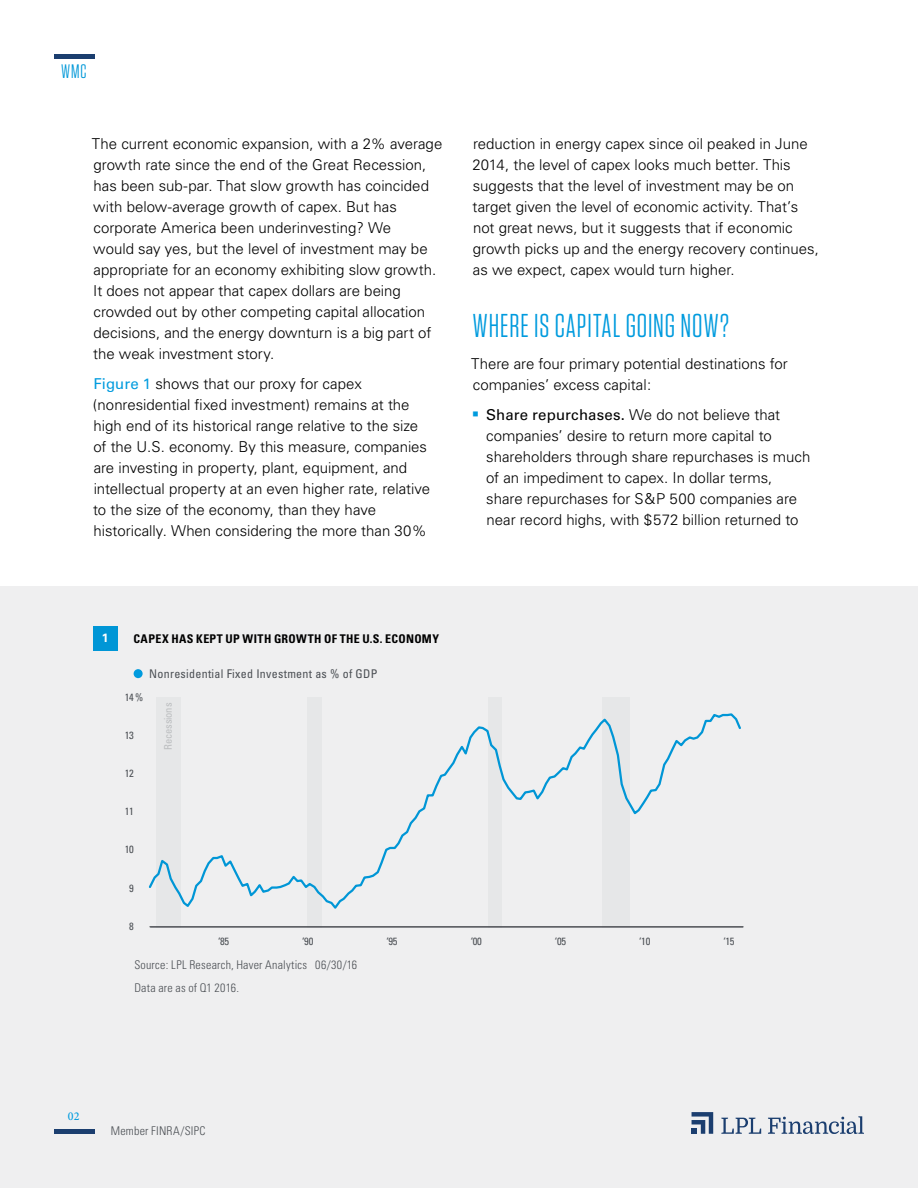
<style>
.page{position:relative;width:918px;height:1188px;background:#fff}
.page>*{position:absolute;margin:0;border:0;box-sizing:border-box;transform-origin:0 0}
.t1{font:33px "Tungsten Narrow";letter-spacing:.03em;color:#009bde}
.t2{font:19.5px "Tungsten Narrow";color:#0098d8}
.t3{font:300 15px/21px "Univers";color:#000}
.t4{font:300 condensed 12px/23.2px "Univers";letter-spacing:.02em;color:#4b4f54}
.t5{font:700 condensed 12px "Univers";letter-spacing:.03em;color:#000}
.t6{font:condensed 12px "Univers";letter-spacing:.025em;color:#4b4f54}
.t7{font:500 12px "Minion Pro";color:#009bde}
.t8{font:700 12px "Univers";color:#fff}
.t9{font:condensed 10.5px "Univers";letter-spacing:-.025em;color:#4b4f54}
.t10{font:condensed 10.5px "Univers";letter-spacing:-.01em;color:#bcbec0}
.s1{font-weight:400;color:#009bde}
.s2{font-weight:400}
</style>
<div class="page">
<div style="left:0;top:1068px;width:918px;height:120px;background:#efeff0"></div>
<hr style="left:54px;top:1130px;width:40px;height:4px;background:#1b3e6f">
<hr style="left:54px;top:54px;width:40px;height:4px;background:#1b3e6f">
<svg style="left:692px;top:1112px;width:21px;height:22px"></svg>
<svg style="left:721px;top:1118px;width:40px;height:16px"></svg>
<svg style="left:768px;top:1116px;width:96px;height:18px"></svg>
<div style="left:0;top:586px;width:918px;height:491px;background:#efeff0"></div>
<div style="left:602px;top:697px;width:27px;height:231px;background:#e6e7e8"></div>
<div style="left:488px;top:697px;width:14px;height:231px;background:#e6e7e8"></div>
<div style="left:308px;top:697px;width:14px;height:231px;background:#e6e7e8"></div>
<div style="left:157px;top:697px;width:24px;height:231px;background:#e6e7e8"></div>
<svg style="left:148px;top:713px;width:593px;height:196px"></svg>
<hr style="left:149px;top:926px;width:594px;height:1px;background:#4b4f54">
<hr style="left:150px;top:927px;width:593px;height:1px;background:#4d4f55">
<div style="left:134px;top:669px;width:9px;height:9px;background:#009bde;border-radius:50%"></div>
<div style="left:93px;top:626px;width:24px;height:24px;background:#0096d6"></div>
<h2 class="t2" style="left:61px;top:62px;width:27px">WMC</h2>
<p class="t3" style="left:92px;top:133px;width:352px">The current economic expansion, with a 2% average growth rate since the end of the Great Recession, has been sub-par. That slow growth has coincided with below-average growth of capex. But has corporate America been underinvesting? We<br>would say yes, but the level of investment may be appropriate for an economy exhibiting slow growth.<br>It does not appear that capex dollars are being crowded out by other competing capital allocation decisions, and the energy downturn is a big part of the weak investment story.</p>
<p class="t3" style="left:93px;top:373px;width:339px"><span class="s1">Figure 1</span> shows that our proxy for capex (nonresidential fixed investment) remains at the high end of its historical range relative to the size of the U.S. economy. By this measure, companies are investing in property, plant, equipment, and intellectual property at an even higher rate, relative to the size of the economy, than they have historically. When considering the more than 30%</p>
<p class="t3" style="left:472px;top:133px;width:348px">reduction in energy capex since oil peaked in June 2014, the level of capex looks much better. This suggests that the level of investment may be on target given the level of economic activity. That’s not great news, but it suggests that if economic growth picks up and the energy recovery continues, as we expect, capex would turn higher.</p>
<h1 class="t1" style="left:472px;top:310px;width:258px">WHERE IS CAPITAL GOING NOW?</h1>
<p class="t3" style="left:471px;top:353px;width:318px">There are four primary potential destinations for companies’ excess capital:</p>
<p class="t3" style="left:486px;top:404px;width:326px"><span class="s2">Share repurchases.</span> We do not believe that companies’ desire to return more capital to shareholders through share repurchases is much of an impediment to capex. In dollar terms, share repurchases for S&amp;P 500 companies are near record highs, with $572 billion returned to</p>
<p class="t8" style="left:102px;top:631px;width:8px">1</p>
<p class="t5" style="left:133px;top:631px;width:307px">CAPEX HAS KEPT UP WITH GROWTH OF THE U.S. ECONOMY</p>
<p class="t6" style="left:149px;top:666px;width:230px">Nonresidential Fixed Investment as % of GDP</p>
<p class="t9" style="left:125px;top:691px;width:20px">14%</p>
<p class="t9" style="left:125px;top:729px;width:10px">13</p>
<p class="t9" style="left:125px;top:767px;width:10px">12</p>
<p class="t9" style="left:125px;top:805px;width:10px">11</p>
<p class="t9" style="left:125px;top:843px;width:10px">10</p>
<p class="t9" style="left:129px;top:881px;width:6px">9</p>
<p class="t9" style="left:129px;top:919px;width:6px">8</p>
<p class="t10" style="left:161px;top:750px;width:49px;rotate:-90deg">Recessions</p>
<p class="t9" style="left:218px;top:934px;width:13px">‘85</p>
<p class="t9" style="left:302px;top:934px;width:13px">‘90</p>
<p class="t9" style="left:386px;top:934px;width:13px">‘95</p>
<p class="t9" style="left:471px;top:934px;width:13px">‘00</p>
<p class="t9" style="left:555px;top:934px;width:13px">‘05</p>
<p class="t9" style="left:639px;top:934px;width:13px">‘10</p>
<p class="t9" style="left:723px;top:934px;width:13px">‘15</p>
<p class="t4" style="left:134px;top:953px;width:224px">Source: LPL Research, Haver Analytics 06/30/16<br>Data are as of Q1 2016.</p>
<p class="t7" style="left:68px;top:1108px;width:13px">02</p>
<p class="t4" style="left:111px;top:1119px;width:96px">Member FINRA/SIPC</p>
</div>
